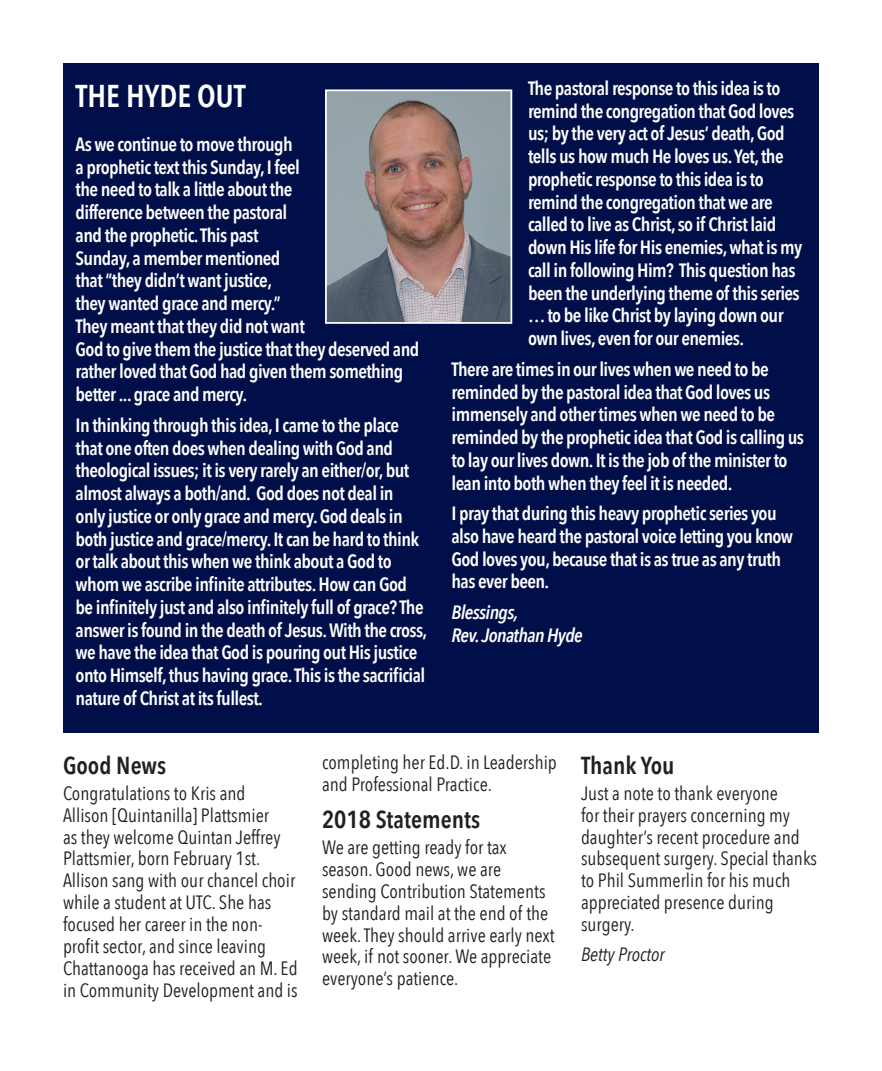
<style>
.page{position:relative;width:882px;height:1071px;background:#fff}
.page>*{position:absolute;margin:0;border:0;box-sizing:border-box;transform-origin:0 0}
.t1{font:600 31.5px "Avenir Next Condensed";color:#fff}
.t2{font:600 24.5px "Avenir Next Condensed";color:#231f20}
.t3{font:600 19.25px/22.8px "Avenir Next Condensed";letter-spacing:-.03em;color:#fff}
.t4{font:19.25px/21.9px "Avenir Next Condensed";color:#231f20}
.t5{font:italic 600 19.25px/22.8px "Avenir Next Condensed";letter-spacing:-.03em;color:#fff}
.t6{font:italic 19.25px "Avenir Next Condensed";color:#231f20}
</style>
<div class="page">
<div style="left:63px;top:63px;width:756px;height:669px;background:#000f49"></div>
<img style="left:328px;top:92px;width:181px;height:229px">
<div style="left:325px;top:89px;width:187px;height:235px;border:2px solid #fff"></div>
<h1 class="t1" style="left:76px;top:69px;width:169px">the hyde out</h1>
<p class="t3" style="left:76px;top:132px;width:345px">As we continue to move through<br>a prophetic text this Sunday, I feel<br>the need to talk a little about the<br>difference between the pastoral<br>and the prophetic. This past<br>Sunday, a member mentioned<br>that “they didn’t want justice,<br>they wanted grace and mercy.”<br>They meant that they did not want<br>God to give them the justice that they deserved and rather loved that God had given them something better ... grace and mercy.</p>
<p class="t3" style="left:76px;top:413px;width:353px">In thinking through this idea, I came to the place that one often does when dealing with God and theological issues; it is very rarely an either/or, but almost always a both/and. God does not deal in only justice or only grace and mercy. God deals in both justice and grace/mercy. It can be hard to think or talk about this when we think about a God to whom we ascribe infinite attributes. How can God be infinitely just and also infinitely full of grace? The answer is found in the death of Jesus. With the cross, we have the idea that God is pouring out His justice onto Himself, thus having grace. This is the sacrificial nature of Christ at its fullest.</p>
<p class="t3" style="left:528px;top:76px;width:276px">The pastoral response to this idea is to remind the congregation that God loves us; by the very act of Jesus’ death, God tells us how much He loves us. Yet, the prophetic response to this idea is to remind the congregation that we are called to live as Christ, so if Christ laid down His life for His enemies, what is my call in following Him? This question has been the underlying theme of this series … to be like Christ by laying down our own lives, even for our enemies.</p>
<p class="t3" style="left:451px;top:357px;width:354px">There are times in our lives when we need to be reminded by the pastoral idea that God loves us immensely and other times when we need to be reminded by the prophetic idea that God is calling us to lay our lives down. It is the job of the minister to lean into both when they feel it is needed.</p>
<p class="t3" style="left:451px;top:502px;width:343px">I pray that during this heavy prophetic series you also have heard the pastoral voice letting you know God loves you, because that is as true as any truth has ever been.</p>
<p class="t5" style="left:451px;top:601px;width:133px">Blessings,<br>Rev. Jonathan Hyde</p>
<p class="t2" style="left:63px;top:744px;width:105px">Good News</p>
<p class="t4" style="left:63px;top:781px;width:236px">Congratulations to Kris and<br>Allison [Quintanilla] Plattsmier<br>as they welcome Quintan Jeffrey<br>Plattsmier, born February 1st.<br>Allison sang with our chancel choir while a student at UTC. She has focused her career in the non&shy;profit sector, and since leaving<br>Chattanooga has received an M. Ed in Community Development and is</p>
<p class="t4" style="left:322px;top:750px;width:236px">completing her Ed.D. in Leadership and Professional Practice.</p>
<p class="t2" style="left:322px;top:799px;width:160px">2018 Statements</p>
<p class="t4" style="left:322px;top:836px;width:234px">We are getting ready for tax season. Good news, we are sending Contribution Statements by standard mail at the end of the week. They should arrive early next week, if not sooner. We appreciate everyone’s patience.</p>
<p class="t2" style="left:581px;top:744px;width:95px">Thank You</p>
<p class="t4" style="left:581px;top:781px;width:238px">Just a note to thank everyone<br>for their prayers concerning my daughter’s recent procedure and subsequent surgery. Special thanks to Phil Summerlin for his much appreciated presence during surgery.</p>
<p class="t6" style="left:581px;top:942px;width:85px">Betty Proctor</p>
</div>
